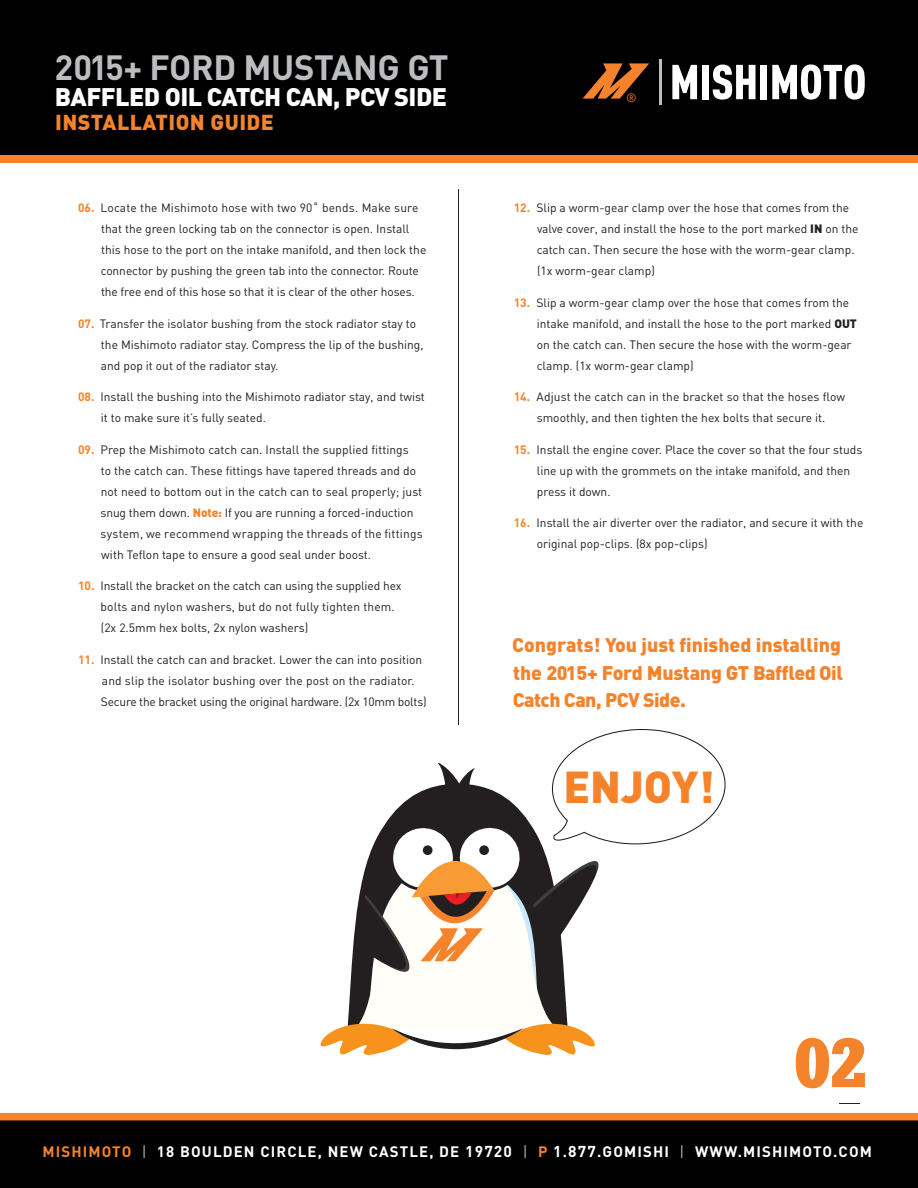
<style>
.page{position:relative;width:918px;height:1188px;background:#fff}
.page>*{position:absolute;margin:0;border:0;box-sizing:border-box;transform-origin:0 0}
.t1{font:72px "URW Egyptienne T Bold Extr Narr";color:#f5832c}
.t2{font:900 44.1px "DIN";color:#f5832c}
.t3{font:700 34.65px "DIN";letter-spacing:-.01em;color:#bcbdc0}
.t4{font:900 25.2px "DIN";letter-spacing:-.02em;color:#fff}
.t5{font:900 21.45px "DIN";letter-spacing:.02em;color:#f5832c}
.t6{font:900 19.5px/27.2px "DIN";letter-spacing:-.025em;color:#f5832c;text-align:justify}
.t7{font:700 15px "DIN";letter-spacing:.075em;color:#fff}
.t8{font:12px/21px "DIN";color:#231f20}
.t9{font:12px "DIN";color:#f5832c}
.s1{font-weight:700;color:#f5832c}
.s2{font-weight:900;color:#f5832c}
.s3{font-weight:900}
.s4{color:#f5832c}
.s5{font-weight:400;color:#bcbdc0}
.s6{font-size:15.6px}
</style>
<div class="page">
<div style="left:0;top:0;width:918px;height:159px;background:#000001"></div>
<div style="left:0;top:155px;width:918px;height:8px;background:#f5832c"></div>
<svg style="left:672px;top:65px;width:25px;height:34px"></svg>
<div style="left:702px;top:65px;width:7px;height:34px;background:#fff"></div>
<svg style="left:713px;top:65px;width:43px;height:35px"></svg>
<div style="left:760px;top:65px;width:7px;height:34px;background:#fff"></div>
<svg style="left:772px;top:64px;width:93px;height:36px"></svg>
<svg style="left:583px;top:63px;width:66px;height:36px"></svg>
<hr style="left:660px;top:59px;width:2px;height:46px;background:#bcbdc0">
<svg style="left:839px;top:1103px;width:21px;height:1px"></svg>
<hr style="left:459px;top:189px;width:1px;height:535px;background:#231f20">
<svg style="left:0;top:1113px;width:918px;height:75px;fill:#000001"></svg>
<svg style="left:320px;top:729px;width:406px;height:326px"></svg>
<h3 class="t3" style="left:54px;top:45px;width:396px">2015+ FORD MUSTANG GT</h3>
<h3 class="t4" style="left:55px;top:80px;width:394px">BAFFLED OIL CATCH CAN, PCV SIDE</h3>
<h3 class="t5" style="left:55px;top:108px;width:220px">INSTALLATION GUIDE</h3>
<p class="t8" style="left:101px;top:197px;width:327px;text-indent:-23px"><span class="s1">06.</span> Locate the Mishimoto hose with two 90˚ bends. Make sure that the green locking tab on the connector is open. Install this hose to the port on the intake manifold, and then lock the connector by pushing the green tab into the connector. Route the free end of this hose so that it is clear of the other hoses.</p>
<p class="t8" style="left:101px;top:313px;width:324px;text-indent:-23px"><span class="s1">07.</span> Transfer the isolator bushing from the stock radiator stay to the Mishimoto radiator stay. Compress the lip of the bushing, and pop it out of the radiator stay.</p>
<p class="t8" style="left:101px;top:386px;width:326px;text-indent:-23px"><span class="s1">08.</span> Install the bushing into the Mishimoto radiator stay, and twist it to make sure it’s fully seated.</p>
<p class="t8" style="left:101px;top:439px;width:324px;text-indent:-23px"><span class="s1">09.</span> Prep the Mishimoto catch can. Install the supplied fittings<br>to the catch can. These fittings have tapered threads and do not need to bottom out in the catch can to seal properly; just snug them down. <span class="s2">Note:</span> If you are running a forced-induction system, we recommend wrapping the threads of the fittings with Teflon tape to ensure a good seal under boost.</p>
<p class="t8" style="left:101px;top:575px;width:302px;text-indent:-23px"><span class="s1">10.</span> Install the bracket on the catch can using the supplied hex bolts and nylon washers, but do not fully tighten them. (2x 2.5mm hex bolts, 2x nylon washers)</p>
<p class="t8" style="left:101px;top:649px;width:327px;text-indent:-23px"><span class="s1">11.</span> Install the catch can and bracket. Lower the can into position and slip the isolator bushing over the post on the radiator.<br>Secure the bracket using the original hardware. (2x 10mm bolts)</p>
<p class="t9" style="left:626px;top:90px;width:12px">®</p>
<p class="t8" style="left:537px;top:197px;width:323px;text-indent:-23px"><span class="s1">12.</span> Slip a worm-gear clamp over the hose that comes from the valve cover, and install the hose to the port marked <span class="s3">IN</span> on the catch can. Then secure the hose with the worm-gear clamp. (1x worm-gear clamp)</p>
<p class="t8" style="left:537px;top:292px;width:322px;text-indent:-23px"><span class="s1">13.</span> Slip a worm-gear clamp over the hose that comes from the intake manifold, and install the hose to the port marked <span class="s3">OUT </span>on the catch can. Then secure the hose with the worm-gear clamp. (1x worm-gear clamp)</p>
<p class="t8" style="left:514px;top:386px;width:333px;text-align:center"><span class="s1">14.</span> Adjust the catch can in the bracket so that the hoses flow smoothly, and then tighten the hex bolts that secure it.</p>
<p class="t8" style="left:537px;top:439px;width:327px;text-indent:-23px"><span class="s1">15.</span> Install the engine cover. Place the cover so that the four studs line up with the grommets on the intake manifold, and then press it down.</p>
<p class="t8" style="left:537px;top:512px;width:328px;text-indent:-23px"><span class="s1">16.</span> Install the air diverter over the radiator, and secure it with the original pop-clips. (8x pop-clips)</p>
<h3 class="t6" style="left:512px;top:631px;width:332px">Congrats! You just finished installing the 2015+ Ford Mustang GT Baffled Oil Catch Can, PCV Side.</h3>
<h2 class="t2" style="left:563px;top:757px;width:153px">ENJOY!</h2>
<h1 class="t1" style="left:794px;top:1020px;width:74px">02</h1>
<p class="t7" style="left:42px;top:1142px;width:831px"><span class="s4">MISHIMOTO</span> <span class="s5">|</span> 18 BOULDEN CIRCLE, NEW CASTLE, DE <span class="s6">19720</span> <span class="s5">|</span> <span class="s4">P</span> <span class="s6">1</span>.<span class="s6">877</span>.GOMISHI <span class="s5">|</span> WWW.MISHIMOTO.COM</p>
</div>
